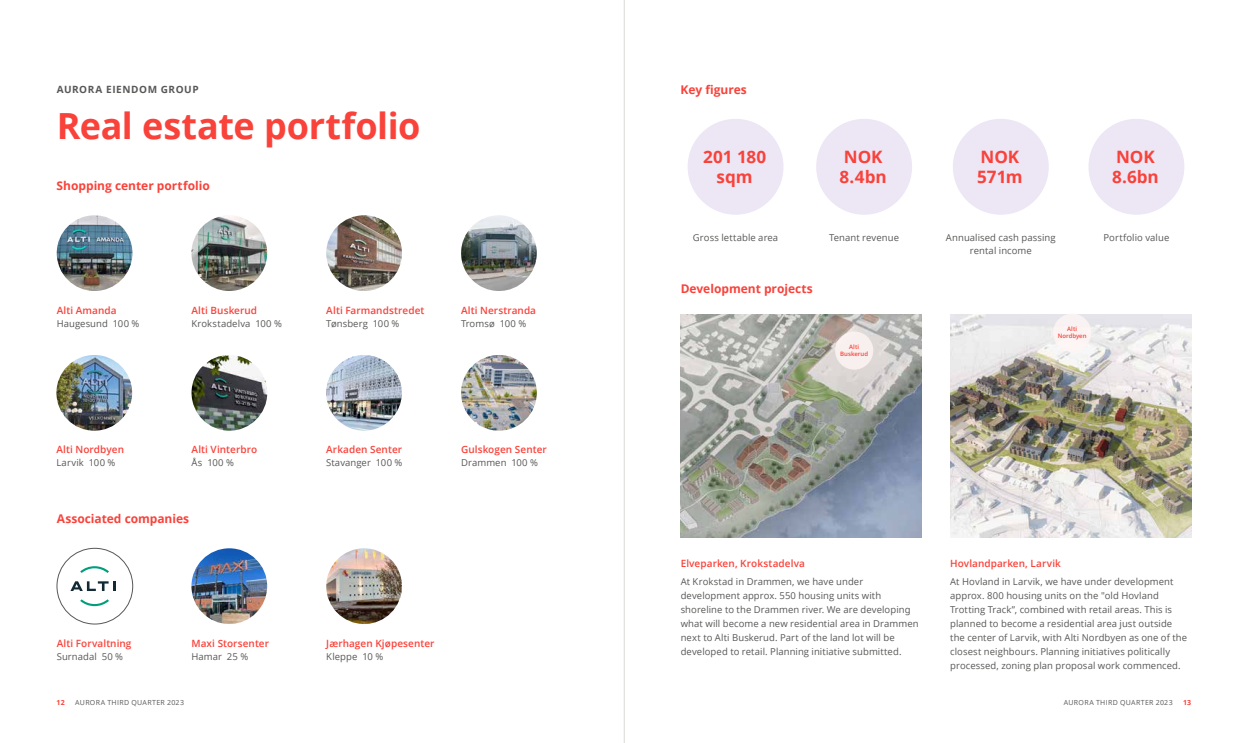
<style>
.page{position:relative;width:1248px;height:743px;background:#fff}
.page>*{position:absolute;margin:0;border:0;box-sizing:border-box;transform-origin:0 0}
.t1{font:700 36px "Open Sans";letter-spacing:-.01em;color:#f9423a}
.t2{font:700 17.1px/20.3px "Open Sans";letter-spacing:-.005em;color:#f9423a}
.t3{font:700 12px "Open Sans";letter-spacing:-.005em;color:#f9423a}
.t4{font:600 10px "Open Sans";letter-spacing:.01em;color:#f9423a}
.t5{font:700 10px "Open Sans";letter-spacing:.06em;color:#585857}
.t6{font:9.5px/14px "Open Sans";letter-spacing:.01em;color:#585857}
.t7{font:7px "Open Sans";letter-spacing:.05em;color:#585857}
.t8{font:700 7px "Open Sans";color:#f9423a}
.t9{font:600 6px/7px "Open Sans";letter-spacing:.005em;color:#f9423a;text-align:center}
</style>
<div class="page">
<img style="left:57px;top:215px;width:75px;height:76px;border-radius:38px">
<img style="left:191px;top:355px;width:76px;height:76px;border-radius:38px">
<div style="left:57px;top:548px;width:76px;height:76px;border:1px solid #585857;border-radius:50%"></div>
<img style="left:326px;top:215px;width:76px;height:76px;border-radius:38px">
<img style="left:461px;top:355px;width:75px;height:76px;border-radius:38px">
<img style="left:326px;top:548px;width:76px;height:76px;border-radius:38px">
<img style="left:191px;top:215px;width:76px;height:76px;border-radius:38px">
<img style="left:326px;top:355px;width:76px;height:76px;border-radius:38px">
<img style="left:191px;top:548px;width:76px;height:76px;border-radius:38px">
<img style="left:56px;top:355px;width:76px;height:76px;border-radius:38px">
<img style="left:461px;top:215px;width:75px;height:76px;border-radius:38px">
<svg style="left:70px;top:581px;width:46px;height:10px"></svg>
<svg style="left:80px;top:566px;width:29px;height:7px"></svg>
<svg style="left:80px;top:599px;width:29px;height:7px"></svg>
<div style="left:687px;top:119px;width:96px;height:96px;background:#ece6f5;border-radius:50%"></div>
<div style="left:952px;top:119px;width:96px;height:96px;background:#ece6f5;border-radius:50%"></div>
<div style="left:816px;top:119px;width:96px;height:96px;background:#ece6f5;border-radius:50%"></div>
<div style="left:1088px;top:119px;width:96px;height:96px;background:#ece6f5;border-radius:50%"></div>
<img style="left:950px;top:314px;width:241px;height:224px">
<img style="left:680px;top:314px;width:241px;height:224px">
<div style="left:835px;top:331px;width:38px;height:38px;background:#f8f0ee;border-radius:50%"></div>
<div style="left:1052px;top:314px;width:39px;height:38px;background:#fff6f5;border-radius:50%"></div>
<hr style="left:624px;top:0;width:1px;height:743px;background:#d9d9d6">
<p class="t5" style="left:57px;top:82px;width:143px">AURORA EIENDOM GROUP</p>
<h1 class="t1" style="left:57px;top:100px;width:365px">Real estate portfolio</h1>
<p class="t3" style="left:57px;top:177px;width:155px">Shopping center portfolio</p>
<p class="t4" style="left:57px;top:303px;width:61px">Alti Amanda</p>
<p class="t6" style="left:57px;top:316px;width:84px">Haugesund 100 %</p>
<p class="t4" style="left:191px;top:303px;width:67px">Alti Buskerud</p>
<p class="t6" style="left:191px;top:316px;width:92px">Krokstadelva 100 %</p>
<p class="t4" style="left:326px;top:303px;width:100px">Alti Farmandstredet</p>
<p class="t6" style="left:326px;top:316px;width:75px">Tønsberg 100 %</p>
<p class="t4" style="left:461px;top:303px;width:77px">Alti Nerstranda</p>
<p class="t6" style="left:461px;top:316px;width:67px">Tromsø 100 %</p>
<p class="t4" style="left:56px;top:443px;width:69px">Alti Nordbyen</p>
<p class="t6" style="left:56px;top:455px;width:60px">Larvik 100 %</p>
<p class="t4" style="left:191px;top:443px;width:67px">Alti Vinterbro</p>
<p class="t6" style="left:191px;top:455px;width:44px">Ås 100 %</p>
<p class="t4" style="left:326px;top:443px;width:78px">Arkaden Senter</p>
<p class="t6" style="left:326px;top:455px;width:78px">Stavanger 100 %</p>
<p class="t4" style="left:461px;top:443px;width:87px">Gulskogen Senter</p>
<p class="t6" style="left:461px;top:455px;width:78px">Drammen 100 %</p>
<p class="t3" style="left:57px;top:510px;width:134px">Associated companies</p>
<p class="t4" style="left:57px;top:636px;width:76px">Alti Forvaltning</p>
<p class="t6" style="left:57px;top:649px;width:68px">Surnadal 50 %</p>
<p class="t4" style="left:191px;top:636px;width:79px">Maxi Storsenter</p>
<p class="t6" style="left:191px;top:649px;width:58px">Hamar 25 %</p>
<p class="t4" style="left:326px;top:636px;width:110px">Jærhagen Kjøpesenter</p>
<p class="t6" style="left:326px;top:649px;width:58px">Kleppe 10 %</p>
<p class="t3" style="left:680px;top:81px;width:68px">Key figures</p>
<h2 class="t2" style="left:703px;top:146px;width:65px;text-align:center">201 180 sqm</h2>
<h2 class="t2" style="left:977px;top:146px;width:47px">NOK<br>571m</h2>
<h2 class="t2" style="left:839px;top:146px;width:49px">NOK<br>8.4bn</h2>
<h2 class="t2" style="left:1111px;top:146px;width:48px">NOK<br>8.6bn</h2>
<p class="t6" style="left:829px;top:230px;width:71px">Tenant revenue</p>
<p class="t6" style="left:1103px;top:230px;width:67px">Portfolio value</p>
<p class="t6" style="left:692px;top:230px;width:87px">Gross lettable area</p>
<p class="t6" style="left:945px;top:231px;width:111px;line-height:13px;text-align:center">Annualised cash passing rental income</p>
<p class="t3" style="left:680px;top:280px;width:133px">Development projects</p>
<p class="t9" style="left:840px;top:343px;width:29px">Alti<br>Buskerud</p>
<p class="t9" style="left:1057px;top:325px;width:30px">Alti<br>Nordbyen</p>
<p class="t4" style="left:680px;top:556px;width:126px">Elveparken, Krokstadelva</p>
<p class="t6" style="left:680px;top:574px;width:239px">At Krokstad in Drammen, we have under development approx. 550 housing units with shoreline to the Drammen river. We are developing what will become a new residential area in Drammen next to Alti Buskerud. Part of the land lot will be developed to retail. Planning initiative submitted.</p>
<p class="t4" style="left:950px;top:556px;width:112px">Hovlandparken, Larvik</p>
<p class="t6" style="left:950px;top:574px;width:238px">At Hovland in Larvik, we have under development approx. 800 housing units on the "old Hovland Trotting Track”, combined with retail areas. This is planned to become a residential area just outside the center of Larvik, with Alti Nordbyen as one of the closest neighbours. Planning initiatives politically processed, zoning plan proposal work commenced.</p>
<p class="t8" style="left:57px;top:698px;width:10px">12</p>
<p class="t7" style="left:75px;top:698px;width:110px">AURORA THIRD QUARTER 2023</p>
<p class="t7" style="left:1063px;top:698px;width:110px">AURORA THIRD QUARTER 2023</p>
<p class="t8" style="left:1182px;top:698px;width:10px">13</p>
</div>
